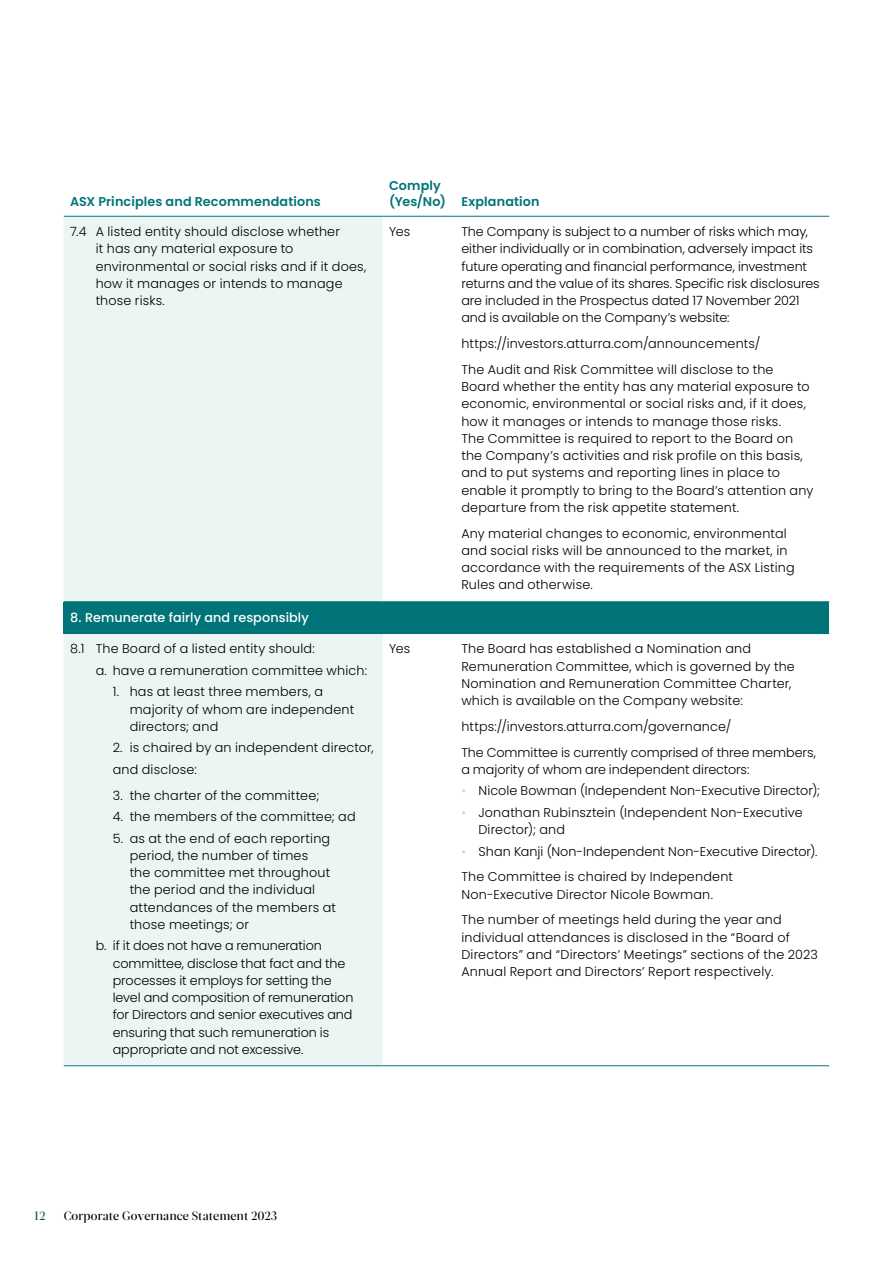
<style>
.page{position:relative;width:893px;height:1263px;background:#fff}
.page>*{position:absolute;margin:0;border:0;box-sizing:border-box;transform-origin:0 0}
.t1{font:300 12.75px/17.2px "Poppins";letter-spacing:.01em;color:#000}
.t2{font:600 12.75px/15.8px "Poppins";letter-spacing:.01em;color:#007478}
.t3{font:500 12.75px "Poppins";letter-spacing:.01em;color:#fff}
.t4{font:500 12px "Glosa Display W01";color:#000}
.t5{font:500 12px "Glosa Display W01";color:#0c4c44}
.s1{color:#baded3}
</style>
<div class="page">
<div style="left:64px;top:217px;width:319px;height:848px;background:#ecf5f2"></div>
<div style="left:64px;top:602px;width:765px;height:31px;background:#007478"></div>
<hr style="left:383px;top:216px;width:72px;height:1px;background:#007478">
<hr style="left:455px;top:216px;width:374px;height:1px;background:#007478">
<hr style="left:64px;top:1065px;width:319px;height:1px;background:#007478">
<hr style="left:383px;top:1065px;width:72px;height:1px;background:#007478">
<hr style="left:455px;top:1065px;width:374px;height:1px;background:#007478">
<hr style="left:64px;top:601px;width:319px;height:1px;background:#007478">
<hr style="left:383px;top:601px;width:72px;height:1px;background:#007478">
<hr style="left:455px;top:601px;width:374px;height:1px;background:#007478">
<hr style="left:64px;top:633px;width:319px;height:1px;background:#007478">
<hr style="left:383px;top:633px;width:72px;height:1px;background:#007478">
<hr style="left:455px;top:633px;width:374px;height:1px;background:#007478">
<hr style="left:64px;top:216px;width:319px;height:1px;background:#007478">
<p class="t2" style="left:70px;top:193px;width:252px">ASX Principles and Recommendations</p>
<p class="t2" style="left:389px;top:178px;width:152px">Comply<br>(Yes/No) Explanation</p>
<p class="t1" style="left:96px;top:223px;width:272px;text-indent:-26px">7.4 A listed entity should disclose whether<br>it has any material exposure to environmental or social risks and if it does, how it manages or intends to manage those risks.</p>
<p class="t1" style="left:389px;top:223px;width:23px">Yes</p>
<p class="t1" style="left:461px;top:223px;width:360px">The Company is subject to a number of risks which may, either individually or in combination, adversely impact its future operating and financial performance, investment returns and the value of its shares. Specific risk disclosures are included in the Prospectus dated 17 November 2021 and is available on the Company’s website:</p>
<p class="t1" style="left:461px;top:331px;width:314px;line-height:25.8px">https://investors.atturra.com/announcements/<br>The Audit and Risk Committee will disclose to the</p>
<p class="t1" style="left:461px;top:378px;width:353px">Board whether the entity has any material exposure to economic, environmental or social risks and, if it does, how it manages or intends to manage those risks.<br>The Committee is required to report to the Board on the Company’s activities and risk profile on this basis, and to put systems and reporting lines in place to enable it promptly to bring to the Board’s attention any departure from the risk appetite statement.</p>
<p class="t1" style="left:461px;top:524px;width:335px">Any material changes to economic, environmental and social risks will be announced to the market, in accordance with the requirements of the ASX Listing Rules and otherwise.</p>
<p class="t3" style="left:70px;top:610px;width:240px">8. Remunerate fairly and responsibly</p>
<p class="t1" style="left:96px;top:638px;width:273px;line-height:21.5px;text-indent:-26px">8.1 The Board of a listed entity should:<br>a. have a remuneration committee which:</p>
<p class="t1" style="left:130px;top:683px;width:226px;text-indent:-17px">1. has at least three members, a majority of whom are independent directors; and</p>
<p class="t1" style="left:113px;top:737px;width:262px;line-height:21.5px">2. is chaired by an independent director, and disclose:</p>
<p class="t1" style="left:113px;top:786px;width:208px">3. the charter of the committee;</p>
<p class="t1" style="left:113px;top:808px;width:244px">4. the members of the committee; ad</p>
<p class="t1" style="left:130px;top:829px;width:208px;text-indent:-17px">5. as at the end of each reporting period, the number of times<br>the committee met throughout the period and the individual attendances of the members at those meetings; or</p>
<p class="t1" style="left:113px;top:937px;width:242px;text-indent:-17px">b. if it does not have a remuneration committee, disclose that fact and the processes it employs for setting the level and composition of remuneration for Directors and senior executives and ensuring that such remuneration is appropriate and not excessive.</p>
<p class="t1" style="left:389px;top:640px;width:23px">Yes</p>
<p class="t1" style="left:461px;top:640px;width:335px">The Board has established a Nomination and Remuneration Committee, which is governed by the Nomination and Remuneration Committee Charter, which is available on the Company website:</p>
<p class="t1" style="left:461px;top:713px;width:356px;line-height:25.8px">https://investors.atturra.com/governance/<br>The Committee is currently comprised of three members,</p>
<p class="t1" style="left:461px;top:761px;width:289px">a majority of whom are independent directors:</p>
<p class="t1" style="left:461px;top:782px;width:360px"><span class="s1">•</span> Nicole Bowman (Independent Non-Executive Director);</p>
<p class="t1" style="left:478px;top:804px;width:326px;text-indent:-17px"><span class="s1">•</span> Jonathan Rubinsztein (Independent Non-Executive<br>Director); and</p>
<p class="t1" style="left:461px;top:838px;width:358px;line-height:25.8px"><span class="s1">•</span> Shan Kanji (Non-Independent Non-Executive Director).<br>The Committee is chaired by Independent</p>
<p class="t1" style="left:461px;top:881px;width:322px;line-height:25.8px">Non-Executive Director Nicole Bowman.<br>The number of meetings held during the year and</p>
<p class="t1" style="left:461px;top:928px;width:358px">individual attendances is disclosed in the “Board of<br>Directors” and “Directors’ Meetings” sections of the 2023<br>Annual Report and Directors’ Report respectively.</p>
<p class="t5" style="left:34px;top:1209px;width:13px">12</p>
<p class="t4" style="left:64px;top:1209px;width:215px">Corporate Governance Statement 2023</p>
</div>
